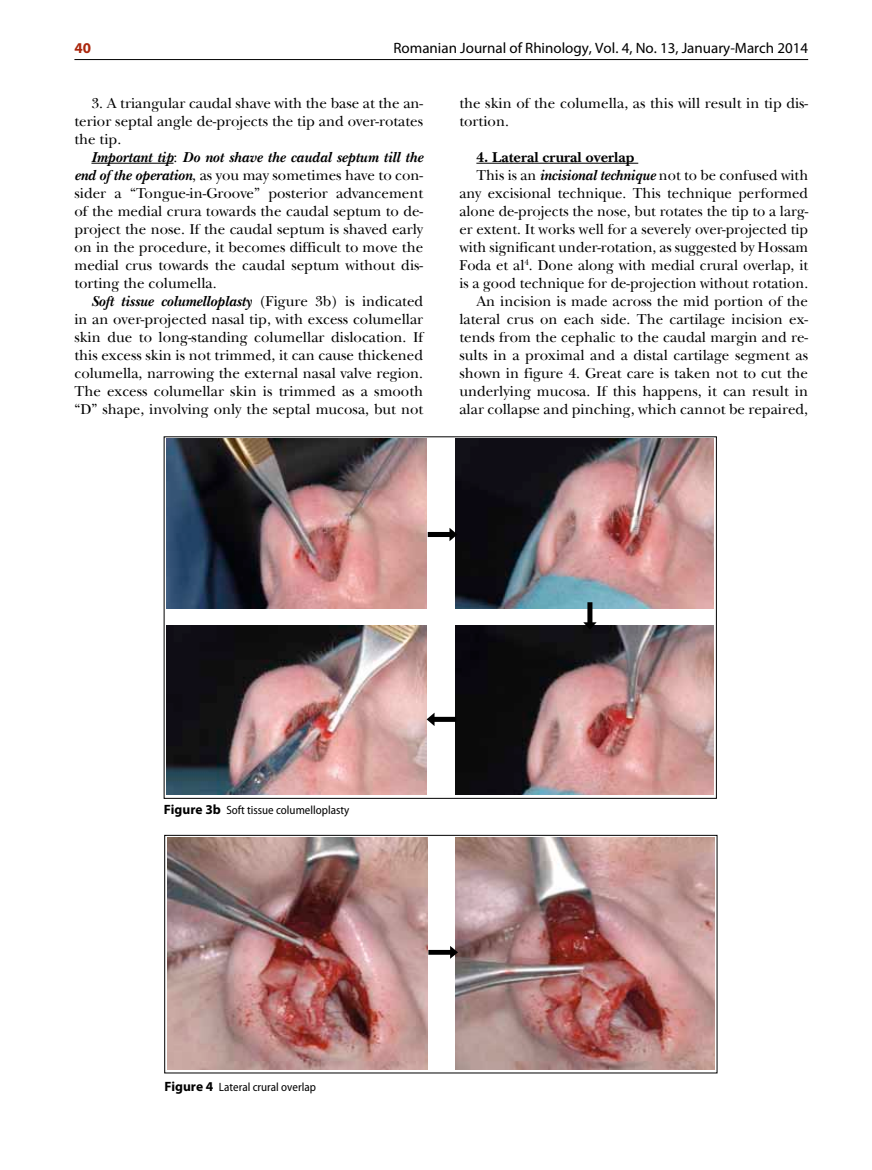
<style>
.page{position:relative;width:872px;height:1170px;background:#fff}
.page>*{position:absolute;margin:0;border:0;box-sizing:border-box;transform-origin:0 0}
.t1{font:15px/18px "Baskerville Std RO";color:#000;text-align:justify}
.t2{font:15px "Myriad Pro";color:#000}
.t3{font:700 15px "Baskerville Std RO";color:#000}
.t4{font:700 15px "Myriad Pro";color:#ab270d}
.t5{font:semi-condensed 12px "Myriad Pro";color:#000}
.s1{font-weight:700;font-style:italic}
.s2{font-weight:700;font-stretch:normal;font-size:13.5px}
</style>
<div class="page">
<hr style="left:74px;top:59px;width:734px;height:1px;background:#000">
<hr style="left:91px;top:163px;width:82px;height:1px;background:#000">
<hr style="left:476px;top:163px;width:162px;height:1px;background:#000">
<img style="left:167px;top:439px;width:259px;height:169px">
<img style="left:167px;top:625px;width:259px;height:169px">
<img style="left:455px;top:439px;width:259px;height:169px">
<img style="left:455px;top:625px;width:259px;height:169px">
<svg style="left:428px;top:527px;width:29px;height:14px"></svg>
<svg style="left:426px;top:712px;width:30px;height:14px"></svg>
<svg style="left:583px;top:602px;width:13px;height:27px"></svg>
<div style="left:164px;top:835px;width:553px;height:238px;border:1px solid #000"></div>
<img style="left:167px;top:837px;width:260px;height:232px">
<img style="left:455px;top:837px;width:259px;height:232px">
<svg style="left:428px;top:945px;width:30px;height:13px"></svg>
<p class="t4" style="left:74px;top:40px;width:18px">40</p>
<p class="t2" style="left:393px;top:40px;width:416px">Romanian Journal of Rhinology, Vol. 4, No. 13, January-March 2014</p>
<p class="t1" style="left:74px;top:94px;width:350px;text-indent:17px">3. A triangular caudal shave with the base at the an&shy;terior septal angle de-projects the tip and over-rotates the tip.</p>
<p class="t1" style="left:74px;top:148px;width:350px;text-indent:17px"><span class="s1">Important tip</span>: <span class="s1">Do not shave the caudal septum till the end of the operation</span>, as you may sometimes have to con&shy;sider a “Tongue-in-Groove” posterior advancement of the medial crura towards the caudal septum to de&shy;project the nose. If the caudal septum is shaved early on in the procedure, it becomes difficult to move the medial crus towards the caudal septum without dis&shy;torting the columella.</p>
<p class="t1" style="left:74px;top:292px;width:350px;text-indent:17px"><span class="s1">Soft tissue columelloplasty</span> (Figure 3b) is indicated in an over-projected nasal tip, with excess columellar skin due to long-standing columellar dislocation. If this excess skin is not trimmed, it can cause thickened columella, narrowing the external nasal valve region.<br>The excess columellar skin is trimmed as a smooth “D” shape, involving only the septal mucosa, but not</p>
<p class="t1" style="left:459px;top:94px;width:350px">the skin of the columella, as this will result in tip dis&shy;tortion.</p>
<p class="t3" style="left:476px;top:148px;width:159px">4. Lateral crural overlap</p>
<p class="t1" style="left:476px;top:166px;width:333px">This is an <span class="s1">incisional technique</span> not to be confused with</p>
<p class="t1" style="left:459px;top:184px;width:350px">any excisional technique. This technique performed</p>
<p class="t1" style="left:459px;top:202px;width:350px">alone de-projects the nose, but rotates the tip to a larg-</p>
<p class="t1" style="left:459px;top:220px;width:350px">er extent. It works well for a severely over-projected tip</p>
<p class="t1" style="left:459px;top:238px;width:350px">with significant under-rotation, as suggested by Hossam</p>
<p class="t1" style="left:459px;top:256px;width:350px">Foda et al<sup>4</sup>. Done along with medial crural overlap, it</p>
<p class="t1" style="left:459px;top:274px;width:350px">is a good technique for de-projection without rotation.</p>
<p class="t1" style="left:476px;top:292px;width:333px">An incision is made across the mid portion of the</p>
<p class="t1" style="left:459px;top:310px;width:350px">lateral crus on each side. The cartilage incision ex-</p>
<p class="t1" style="left:459px;top:328px;width:350px">tends from the cephalic to the caudal margin and re-</p>
<p class="t1" style="left:459px;top:346px;width:350px">sults in a proximal and a distal cartilage segment as</p>
<p class="t1" style="left:459px;top:364px;width:350px">shown in figure 4. Great care is taken not to cut the</p>
<p class="t1" style="left:459px;top:382px;width:350px">underlying mucosa. If this happens, it can result in</p>
<p class="t1" style="left:459px;top:400px;width:350px">alar collapse and pinching, which cannot be repaired,</p>
<p class="t5" style="left:164px;top:803px;width:187px"><span class="s2">Figure 3b</span> Soft tissue columelloplasty</p>
<p class="t5" style="left:164px;top:1080px;width:153px"><span class="s2">Figure 4</span> Lateral crural overlap</p>
</div>
